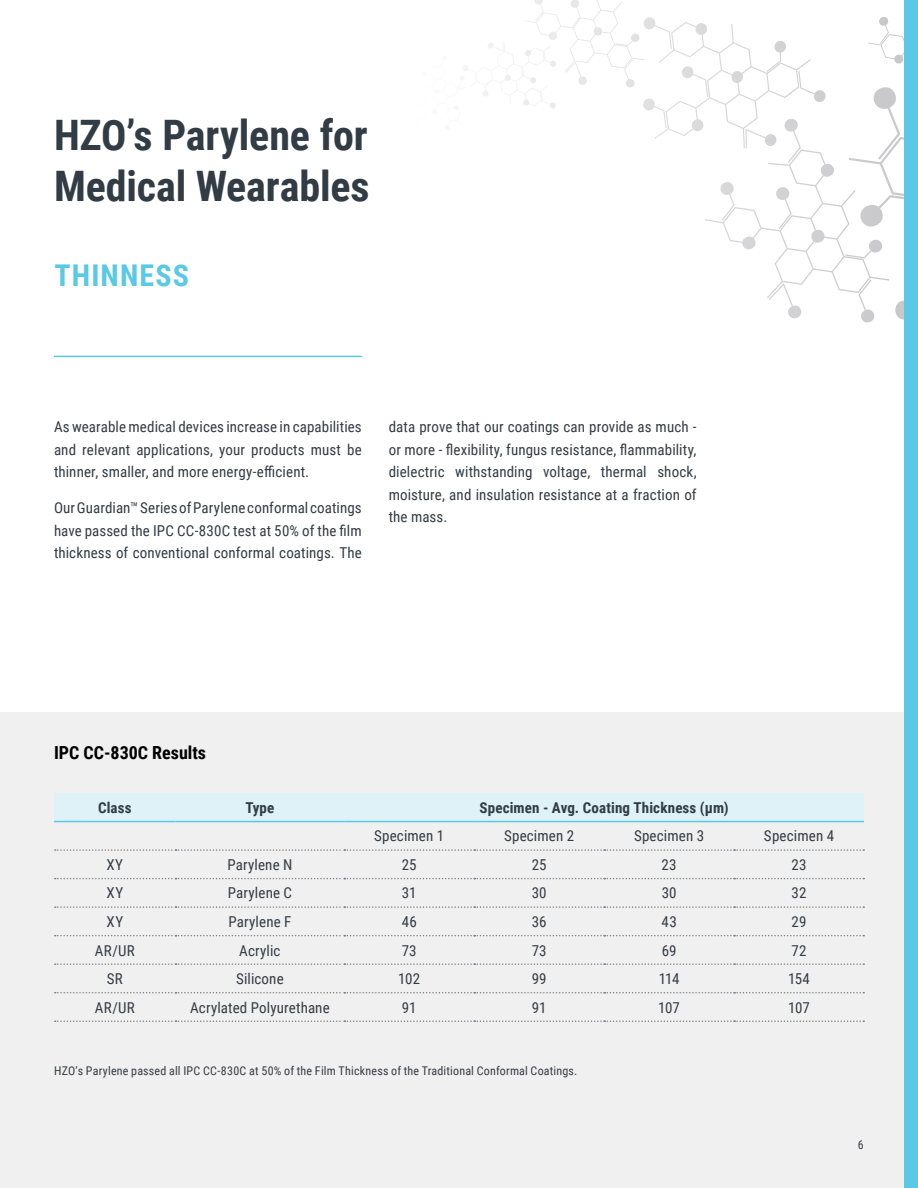
<style>
.page{position:relative;width:918px;height:1188px;background:#fff}
.page>*{position:absolute;margin:0;border:0;box-sizing:border-box;transform-origin:0 0}
.t1{font:700 42px/50.4px "Roboto Condensed";letter-spacing:-.005em;color:#323c45}
.t2{font:700 30px "Roboto Condensed";letter-spacing:.04em;color:#59c9e6}
.t3{font:700 18px "Roboto Condensed";color:#000}
.t4{font:15px/22.5px "Roboto Condensed";letter-spacing:.01em;color:#323c45;text-align:justify}
.t5{font:700 15px "Roboto Condensed";letter-spacing:.01em;color:#323c45}
.t6{font:12px "Roboto Condensed";letter-spacing:.015em;color:#323c45}
</style>
<div class="page">
<svg style="left:678px;top:17px;width:226px;height:303px"></svg>
<hr style="left:54px;top:356px;width:308px;height:1px;background:#59c9e6">
<div style="left:0;top:713px;width:918px;height:475px;background:#f1f0f1"></div>
<div style="left:54px;top:793px;width:810px;height:28px;background:#def2f8"></div>
<hr style="left:54px;top:821px;width:122px;height:1px;background:#59c9e6">
<hr style="left:176px;top:821px;width:168px;height:1px;background:#59c9e6">
<hr style="left:344px;top:821px;width:130px;height:1px;background:#59c9e6">
<hr style="left:474px;top:821px;width:130px;height:1px;background:#59c9e6">
<hr style="left:604px;top:821px;width:130px;height:1px;background:#59c9e6">
<hr style="left:734px;top:821px;width:130px;height:1px;background:#59c9e6">
<svg style="left:55px;top:849px;width:809px;height:2px"></svg>
<svg style="left:55px;top:878px;width:809px;height:1px"></svg>
<svg style="left:55px;top:906px;width:809px;height:2px"></svg>
<svg style="left:55px;top:935px;width:809px;height:1px"></svg>
<svg style="left:55px;top:963px;width:809px;height:2px"></svg>
<svg style="left:55px;top:992px;width:809px;height:1px"></svg>
<svg style="left:55px;top:1021px;width:809px;height:1px"></svg>
<div style="left:904px;top:0;width:14px;height:1188px;background:#59c9e6"></div>
<h1 class="t1" style="left:54px;top:109px;width:317px">HZO’s Parylene for<br>Medical Wearables</h1>
<h2 class="t2" style="left:55px;top:255px;width:136px">THINNESS</h2>
<p class="t4" style="left:54px;top:415px;width:309px">As wearable medical devices increase in capabilities and relevant applications, your products must be thinner, smaller, and more energy-efficient.</p>
<p class="t4" style="left:54px;top:496px;width:309px">Our Guardian™ Series of Parylene conformal coatings have passed the IPC CC-830C test at 50% of the film thickness of conventional conformal coatings. The</p>
<p class="t4" style="left:389px;top:415px;width:309px">data prove that our coatings can provide as much - or more - flexibility, fungus resistance, flammability, dielectric withstanding voltage, thermal shock, moisture, and insulation resistance at a fraction of the mass.</p>
<p class="t3" style="left:54px;top:740px;width:154px">IPC CC-830C Results</p>
<p class="t5" style="left:98px;top:797px;width:35px">Class</p>
<p class="t5" style="left:245px;top:797px;width:31px">Type</p>
<p class="t5" style="left:479px;top:797px;width:251px">Specimen - Avg. Coating Thickness (μm)</p>
<p class="t4" style="left:374px;top:824px;width:72px">Specimen 1</p>
<p class="t4" style="left:504px;top:824px;width:72px">Specimen 2</p>
<p class="t4" style="left:634px;top:824px;width:72px">Specimen 3</p>
<p class="t4" style="left:764px;top:824px;width:72px">Specimen 4</p>
<p class="t4" style="left:106px;top:853px;width:18px">XY</p>
<p class="t4" style="left:227px;top:853px;width:67px">Parylene N</p>
<p class="t4" style="left:402px;top:853px;width:16px">25</p>
<p class="t4" style="left:532px;top:853px;width:16px">25</p>
<p class="t4" style="left:662px;top:853px;width:17px">23</p>
<p class="t4" style="left:792px;top:853px;width:17px">23</p>
<p class="t4" style="left:106px;top:881px;width:18px">XY</p>
<p class="t4" style="left:228px;top:881px;width:66px">Parylene C</p>
<p class="t4" style="left:402px;top:881px;width:16px">31</p>
<p class="t4" style="left:532px;top:881px;width:16px">30</p>
<p class="t4" style="left:662px;top:881px;width:16px">30</p>
<p class="t4" style="left:792px;top:881px;width:16px">32</p>
<p class="t4" style="left:106px;top:910px;width:18px">XY</p>
<p class="t4" style="left:228px;top:910px;width:64px">Parylene F</p>
<p class="t4" style="left:402px;top:910px;width:17px">46</p>
<p class="t4" style="left:532px;top:910px;width:16px">36</p>
<p class="t4" style="left:662px;top:910px;width:17px">43</p>
<p class="t4" style="left:792px;top:910px;width:16px">29</p>
<p class="t4" style="left:95px;top:938px;width:42px">AR/UR</p>
<p class="t4" style="left:239px;top:938px;width:43px">Acrylic</p>
<p class="t4" style="left:402px;top:938px;width:16px">73</p>
<p class="t4" style="left:532px;top:938px;width:16px">73</p>
<p class="t4" style="left:662px;top:938px;width:16px">69</p>
<p class="t4" style="left:792px;top:938px;width:16px">72</p>
<p class="t4" style="left:107px;top:967px;width:17px">SR</p>
<p class="t4" style="left:236px;top:967px;width:49px">Silicone</p>
<p class="t4" style="left:398px;top:967px;width:23px">102</p>
<p class="t4" style="left:532px;top:967px;width:17px">99</p>
<p class="t4" style="left:659px;top:967px;width:22px">114</p>
<p class="t4" style="left:788px;top:967px;width:23px">154</p>
<p class="t4" style="left:95px;top:995px;width:42px">AR/UR</p>
<p class="t4" style="left:190px;top:995px;width:141px">Acrylated Polyurethane</p>
<p class="t4" style="left:402px;top:995px;width:16px">91</p>
<p class="t4" style="left:532px;top:995px;width:16px">91</p>
<p class="t4" style="left:658px;top:995px;width:23px">107</p>
<p class="t4" style="left:788px;top:995px;width:23px">107</p>
<p class="t6" style="left:54px;top:1063px;width:525px">HZO’s Parylene passed all IPC CC-830C at 50% of the Film Thickness of the Traditional Conformal Coatings.</p>
<p class="t6" style="left:858px;top:1136px;width:7px">6</p>
</div>
